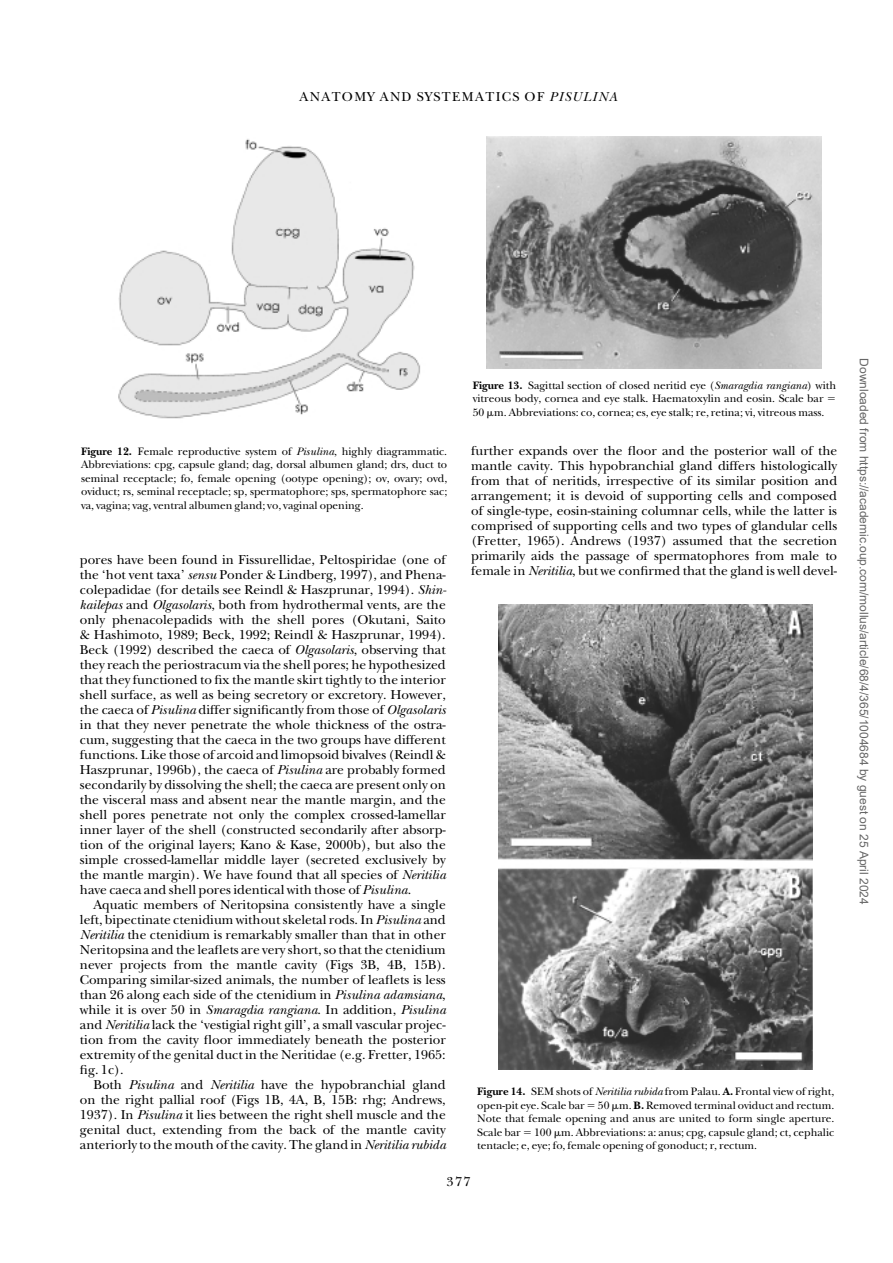
<style>
.page{position:relative;width:893px;height:1263px;background:#fff}
.page>*{position:absolute;margin:0;border:0;box-sizing:border-box;transform-origin:0 0}
.t1{font:13.5px/15px "New Baskerville";color:#000;text-align:justify}
.t2{font:13.5px "New Baskerville";letter-spacing:.1em;color:#000}
.t3{font:12px "Arial";color:#666}
.t4{font:11.25px/13.5px "New Baskerville";color:#000;text-align:justify}
.s1{font-style:italic}
.s2{font-weight:700}
.s3{font-family:"Universal Greekwith Math Pi"}
</style>
<div class="page">
<img style="left:118px;top:139px;width:303px;height:280px">
<img style="left:486px;top:136px;width:336px;height:233px">
<img style="left:498px;top:604px;width:314px;height:466px">
<p class="t2" style="left:299px;top:92px;width:319px">ANATOMY AND SYSTEMATICS OF <span class="s1">PISULINA</span></p>
<p class="t4" style="left:81px;top:446px;width:368px"><span class="s2">Figure 12.</span> Female reproductive system of <span class="s1">Pisulina</span>, highly diagrammatic.<br>Abbreviations: cpg, capsule gland; dag, dorsal albumen gland; drs, duct to seminal receptacle; fo, female opening (ootype opening); ov, ovary; ovd, oviduct; rs, seminal receptacle; sp, spermatophore; sps, spermatophore sac; va, vagina; vag, ventral albumen gland; vo, vaginal opening.</p>
<p class="t1" style="left:80px;top:554px;width:368px">pores have been found in Fissurellidae, Peltospiridae (one of the ‘hot vent taxa’ <span class="s1">sensu</span> Ponder &amp; Lindberg, 1997), and Phena&shy;colepadidae (for details see Reindl &amp; Haszprunar, 1994). <span class="s1">Shin&shy;kailepas</span> and <span class="s1">Olgasolaris</span>, both from hydrothermal vents, are the only phenacolepadids with the shell pores (Okutani, Saito &amp; Hashimoto, 1989; Beck, 1992; Reindl &amp; Haszprunar, 1994).<br>Beck (1992) described the caeca of <span class="s1">Olgasolaris</span>, observing that they reach the periostracum via the shell pores; he hypothesized that they functioned to fix the mantle skirt tightly to the interior shell surface, as well as being secretory or excretory. However, the caeca of <span class="s1">Pisulina</span> differ significantly from those of <span class="s1">Olgasolaris </span>in that they never penetrate the whole thickness of the ostra&shy;cum, suggesting that the caeca in the two groups have different functions. Like those of arcoid and limopsoid bivalves (Reindl &amp; Haszprunar, 1996b), the caeca of <span class="s1">Pisulina</span> are probably formed secondarily by dissolving the shell; the caeca are present only on the visceral mass and absent near the mantle margin, and the shell pores penetrate not only the complex crossed-lamellar inner layer of the shell (constructed secondarily after absorp&shy;tion of the original layers; Kano &amp; Kase, 2000b), but also the simple crossed-lamellar middle layer (secreted exclusively by the mantle margin). We have found that all species of <span class="s1">Neritilia </span>have caeca and shell pores identical with those of <span class="s1">Pisulina</span>.</p>
<p class="t1" style="left:80px;top:899px;width:367px;text-indent:14px">Aquatic members of Neritopsina consistently have a single left, bipectinate ctenidium without skeletal rods. In <span class="s1">Pisulina</span> and <span class="s1">Neritilia</span> the ctenidium is remarkably smaller than that in other Neritopsina and the leaflets are very short, so that the ctenidium never projects from the mantle cavity (Figs 3B, 4B, 15B).<br>Comparing similar-sized animals, the number of leaflets is less than 26 along each side of the ctenidium in <span class="s1">Pisulina adamsiana</span>, while it is over 50 in <span class="s1">Smaragdia rangiana</span>. In addition, <span class="s1">Pisulina </span>and <span class="s1">Neritilia</span> lack the ‘vestigial right gill’, a small vascular projec&shy;tion from the cavity floor immediately beneath the posterior extremity of the genital duct in the Neritidae (e.g. Fretter, 1965: fig. 1c).</p>
<p class="t1" style="left:80px;top:1079px;width:367px;text-indent:14px">Both <span class="s1">Pisulina</span> and <span class="s1">Neritilia</span> have the hypobranchial gland on the right pallial roof (Figs 1B, 4A, B, 15B: rhg; Andrews, 1937). In <span class="s1">Pisulina</span> it lies between the right shell muscle and the genital duct, extending from the back of the mantle cavity anteriorly to the mouth of the cavity. The gland in <span class="s1">Neritilia rubida</span></p>
<p class="t4" style="left:472px;top:380px;width:365px;text-align:left"><span class="s2">Figure 13.</span> Sagittal section of closed neritid eye (<span class="s1">Smaragdia rangiana</span>) with vitreous body, cornea and eye stalk. Haematoxylin and eosin. Scale bar<br>50 <span class="s3">-</span>m. Abbreviations: co, cornea; es, eye stalk; re, retina; vi, vitreous mass.</p>
<p class="t1" style="left:471px;top:445px;width:367px">further expands over the floor and the posterior wall of the mantle cavity. This hypobranchial gland differs histologically from that of neritids, irrespective of its similar position and arrangement; it is devoid of supporting cells and composed of single-type, eosin-staining columnar cells, while the latter is comprised of supporting cells and two types of glandular cells (Fretter, 1965). Andrews (1937) assumed that the secretion primarily aids the passage of spermatophores from male to female in <span class="s1">Neritilia</span>, but we confirmed that the gland is well devel-</p>
<p class="t4" style="left:477px;top:1086px;width:358px"><span class="s2">Figure 14.</span> SEM shots of <span class="s1">Neritilia rubida</span> from Palau. <span class="s2">A.</span> Frontal view of right, open-pit eye. Scale bar 50 <span class="s3">-</span>m. <span class="s2">B.</span> Removed terminal oviduct and rectum.<br>Note that female opening and anus are united to form single aperture.<br>Scale bar 100 <span class="s3">-</span>m. Abbreviations: a: anus; cpg, capsule gland; ct, cephalic tentacle; e, eye; fo, female opening of gonoduct; r, rectum.</p>
<p class="t1" style="left:446px;top:1175px;width:25px">377</p>
<p class="t3" style="left:868px;top:358px;width:548px;rotate:90deg">Downloaded from https://academic.oup.com/mollus/article/68/4/365/1004684 by guest on 25 April 2024</p>
</div>
